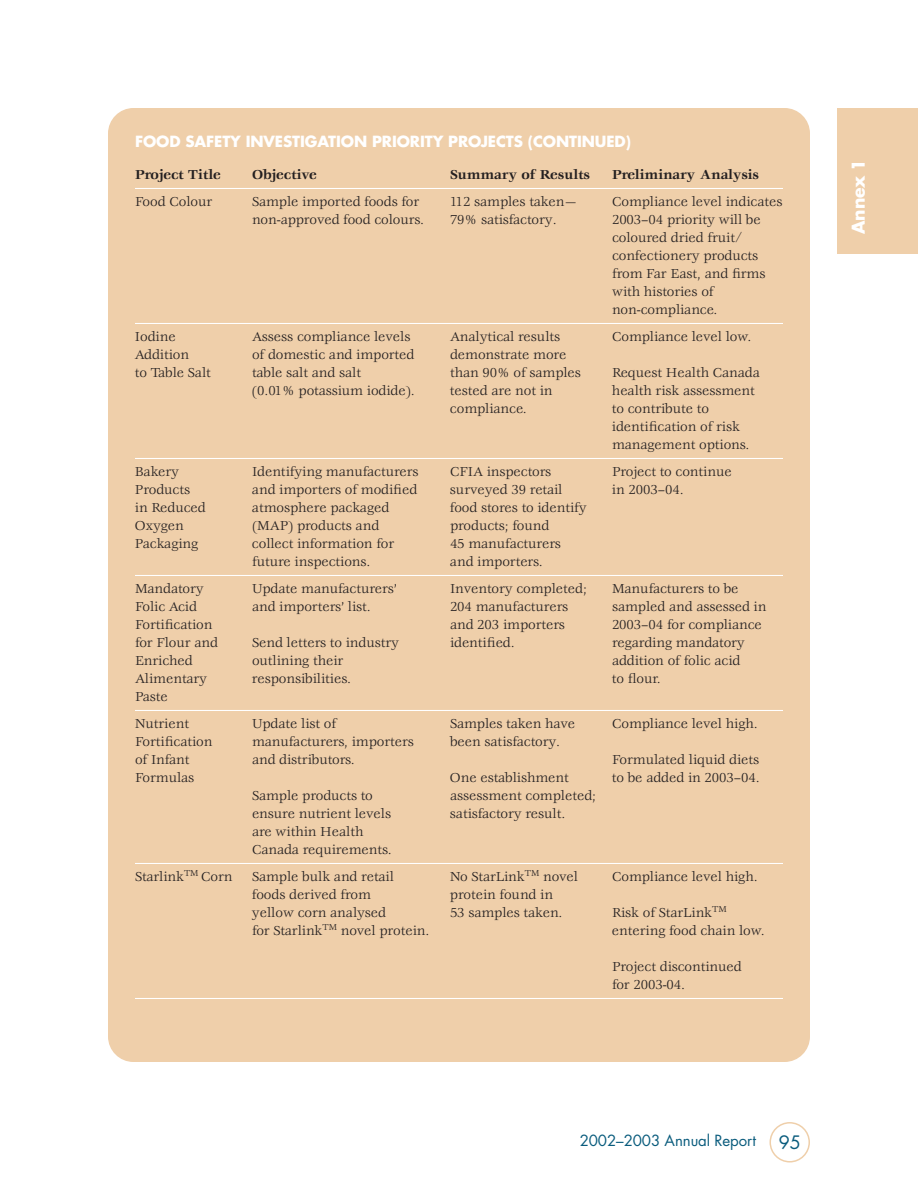
<style>
.page{position:relative;width:918px;height:1188px;background:#fff}
.page>*{position:absolute;margin:0;border:0;box-sizing:border-box;transform-origin:0 0}
.t1{font:18px "Futura";color:#0a5c7d}
.t2{font:700 17.25px "Futura";letter-spacing:-.01em;color:#fff}
.t3{font:700 15px "Futura";letter-spacing:-.005em;color:#fff}
.t4{font:15px "Futura";letter-spacing:-.005em;color:#0a5c7d}
.t5{font:14.25px/18px "Veljovic";letter-spacing:-.005em;color:#231f20}
.t6{font:700 14.25px "Veljovic";letter-spacing:-.005em;color:#231f20}
</style>
<div class="page">
<svg style="left:770px;top:1122px;width:40px;height:41px"></svg>
<div style="left:108px;top:108px;width:702px;height:954px;background:#efcfaa;border-radius:26px"></div>
<hr style="left:135px;top:188px;width:648px;height:1px;background:#fff">
<hr style="left:135px;top:323px;width:648px;height:1px;background:#fff">
<hr style="left:135px;top:458px;width:648px;height:1px;background:#fff">
<hr style="left:135px;top:575px;width:648px;height:1px;background:#fff">
<hr style="left:135px;top:710px;width:648px;height:1px;background:#fff">
<hr style="left:135px;top:863px;width:648px;height:1px;background:#fff">
<hr style="left:135px;top:998px;width:648px;height:1px;background:#fff">
<div style="left:837px;top:108px;width:81px;height:146px;background:#efcfaa"></div>
<p class="t3" style="left:135px;top:135px;width:498px">FOOD SAFETY INVESTIGATION PRIORITY PROJECTS (CONTINUED)</p>
<p class="t6" style="left:135px;top:169px;width:87px">Project Title</p>
<p class="t6" style="left:252px;top:169px;width:66px">Objective</p>
<p class="t6" style="left:450px;top:169px;width:141px">Summary of Results</p>
<p class="t6" style="left:612px;top:169px;width:148px">Preliminary Analysis</p>
<p class="t5" style="left:135px;top:193px;width:79px">Food Colour</p>
<p class="t5" style="left:252px;top:193px;width:169px">Sample imported foods for</p>
<p class="t5" style="left:450px;top:193px;width:129px">112 samples taken—</p>
<p class="t5" style="left:612px;top:193px;width:172px">Compliance level indicates</p>
<p class="t5" style="left:252px;top:211px;width:174px">non-approved food colours.</p>
<p class="t5" style="left:450px;top:211px;width:108px">79% satisfactory.</p>
<p class="t5" style="left:612px;top:211px;width:155px">2003–04 priority will be coloured dried fruit/ confectionery products from Far East, and firms with histories of non-compliance.</p>
<p class="t5" style="left:135px;top:328px;width:42px">Iodine</p>
<p class="t5" style="left:252px;top:328px;width:160px">Assess compliance levels</p>
<p class="t5" style="left:450px;top:328px;width:112px">Analytical results</p>
<p class="t5" style="left:612px;top:328px;width:141px">Compliance level low.</p>
<p class="t5" style="left:135px;top:346px;width:56px">Addition</p>
<p class="t5" style="left:252px;top:346px;width:164px">of domestic and imported</p>
<p class="t5" style="left:450px;top:346px;width:118px">demonstrate more</p>
<p class="t5" style="left:135px;top:364px;width:77px">to Table Salt</p>
<p class="t5" style="left:252px;top:364px;width:111px">table salt and salt</p>
<p class="t5" style="left:450px;top:364px;width:133px">than 90% of samples</p>
<p class="t5" style="left:612px;top:364px;width:149px">Request Health Canada</p>
<p class="t5" style="left:252px;top:382px;width:164px">(0.01% potassium iodide).</p>
<p class="t5" style="left:450px;top:382px;width:104px">tested are not in</p>
<p class="t5" style="left:612px;top:382px;width:145px">health risk assessment</p>
<p class="t5" style="left:450px;top:400px;width:78px">compliance.</p>
<p class="t5" style="left:612px;top:400px;width:139px">to contribute to identification of risk management options.</p>
<p class="t5" style="left:135px;top:463px;width:46px">Bakery</p>
<p class="t5" style="left:252px;top:463px;width:168px">Identifying manufacturers</p>
<p class="t5" style="left:450px;top:463px;width:103px">CFIA inspectors</p>
<p class="t5" style="left:612px;top:463px;width:121px">Project to continue</p>
<p class="t5" style="left:135px;top:481px;width:57px">Products</p>
<p class="t5" style="left:252px;top:481px;width:167px">and importers of modified</p>
<p class="t5" style="left:450px;top:481px;width:114px">surveyed 39 retail</p>
<p class="t5" style="left:612px;top:481px;width:73px">in 2003–04.</p>
<p class="t5" style="left:135px;top:499px;width:72px">in Reduced</p>
<p class="t5" style="left:252px;top:499px;width:139px">atmosphere packaged</p>
<p class="t5" style="left:450px;top:499px;width:138px">food stores to identify</p>
<p class="t5" style="left:135px;top:517px;width:50px">Oxygen</p>
<p class="t5" style="left:252px;top:517px;width:129px">(MAP) products and</p>
<p class="t5" style="left:450px;top:517px;width:101px">products; found</p>
<p class="t5" style="left:135px;top:535px;width:65px">Packaging</p>
<p class="t5" style="left:252px;top:535px;width:144px">collect information for</p>
<p class="t5" style="left:450px;top:535px;width:112px">45 manufacturers</p>
<p class="t5" style="left:252px;top:553px;width:120px">future inspections.</p>
<p class="t5" style="left:450px;top:553px;width:94px">and importers.</p>
<p class="t5" style="left:135px;top:580px;width:70px">Mandatory</p>
<p class="t5" style="left:252px;top:580px;width:146px">Update manufacturers’</p>
<p class="t5" style="left:450px;top:580px;width:139px">Inventory completed;</p>
<p class="t5" style="left:612px;top:580px;width:128px">Manufacturers to be</p>
<p class="t5" style="left:135px;top:598px;width:64px">Folic Acid</p>
<p class="t5" style="left:252px;top:598px;width:120px">and importers’ list.</p>
<p class="t5" style="left:450px;top:598px;width:120px">204 manufacturers</p>
<p class="t5" style="left:612px;top:598px;width:156px">sampled and assessed in</p>
<p class="t5" style="left:135px;top:616px;width:79px">Fortification</p>
<p class="t5" style="left:450px;top:616px;width:116px">and 203 importers</p>
<p class="t5" style="left:612px;top:616px;width:151px">2003–04 for compliance</p>
<p class="t5" style="left:135px;top:634px;width:85px">for Flour and</p>
<p class="t5" style="left:252px;top:634px;width:149px">Send letters to industry</p>
<p class="t5" style="left:450px;top:634px;width:66px">identified.</p>
<p class="t5" style="left:612px;top:634px;width:134px">regarding mandatory</p>
<p class="t5" style="left:135px;top:652px;width:59px">Enriched</p>
<p class="t5" style="left:252px;top:652px;width:93px">outlining their</p>
<p class="t5" style="left:612px;top:652px;width:130px">addition of folic acid</p>
<p class="t5" style="left:135px;top:670px;width:74px">Alimentary</p>
<p class="t5" style="left:252px;top:670px;width:101px">responsibilities.</p>
<p class="t5" style="left:612px;top:670px;width:50px">to flour.</p>
<p class="t5" style="left:135px;top:684px;width:56px;line-height:27px">Paste<br>Nutrient</p>
<p class="t5" style="left:252px;top:715px;width:86px">Update list of</p>
<p class="t5" style="left:450px;top:715px;width:127px">Samples taken have</p>
<p class="t5" style="left:612px;top:715px;width:147px">Compliance level high.</p>
<p class="t5" style="left:135px;top:733px;width:79px">Fortification</p>
<p class="t5" style="left:252px;top:733px;width:163px">manufacturers, importers</p>
<p class="t5" style="left:450px;top:733px;width:112px">been satisfactory.</p>
<p class="t5" style="left:135px;top:751px;width:56px">of Infant</p>
<p class="t5" style="left:252px;top:751px;width:104px">and distributors.</p>
<p class="t5" style="left:612px;top:751px;width:149px">Formulated liquid diets</p>
<p class="t5" style="left:135px;top:769px;width:61px">Formulas</p>
<p class="t5" style="left:450px;top:769px;width:120px">One establishment</p>
<p class="t5" style="left:612px;top:769px;width:149px">to be added in 2003–04.</p>
<p class="t5" style="left:252px;top:787px;width:122px">Sample products to</p>
<p class="t5" style="left:450px;top:787px;width:148px">assessment completed;</p>
<p class="t5" style="left:252px;top:805px;width:141px">ensure nutrient levels</p>
<p class="t5" style="left:450px;top:805px;width:117px">satisfactory result.</p>
<p class="t5" style="left:252px;top:823px;width:141px">are within Health<br>Canada requirements.</p>
<p class="t5" style="left:135px;top:868px;width:99px">Starlink<sup>TM</sup> Corn</p>
<p class="t5" style="left:252px;top:868px;width:143px">Sample bulk and retail</p>
<p class="t5" style="left:450px;top:868px;width:130px">No StarLink<sup>TM</sup> novel</p>
<p class="t5" style="left:612px;top:868px;width:147px">Compliance level high.</p>
<p class="t5" style="left:252px;top:886px;width:121px">foods derived from</p>
<p class="t5" style="left:450px;top:886px;width:105px">protein found in</p>
<p class="t5" style="left:252px;top:904px;width:136px">yellow corn analysed</p>
<p class="t5" style="left:450px;top:904px;width:114px">53 samples taken.</p>
<p class="t5" style="left:612px;top:904px;width:116px">Risk of StarLink<sup>TM</sup></p>
<p class="t5" style="left:252px;top:922px;width:179px">for Starlink<sup>TM</sup> novel protein.</p>
<p class="t5" style="left:612px;top:922px;width:154px">entering food chain low.</p>
<p class="t5" style="left:612px;top:958px;width:131px">Project discontinued for 2003-04.</p>
<p class="t2" style="left:850px;top:234px;width:77px;rotate:-90deg">Annex 1</p>
<p class="t4" style="left:580px;top:1134px;width:178px">2002–2003 Annual Report</p>
<p class="t1" style="left:779px;top:1134px;width:24px">95</p>
</div>
